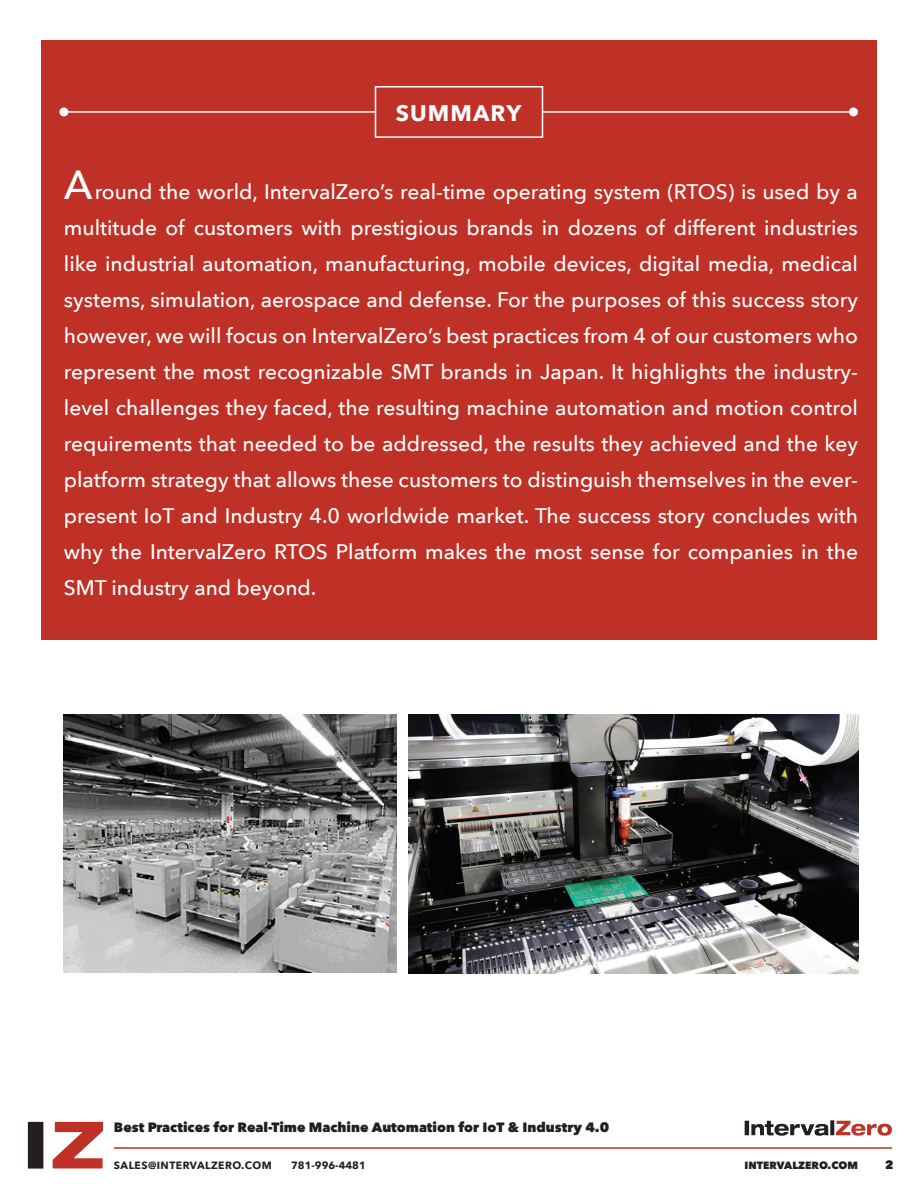
<style>
.page{position:relative;width:918px;height:1188px;background:#fff}
.page>*{position:absolute;margin:0;border:0;box-sizing:border-box;transform-origin:0 0}
.t1{font:700 22.5px "Avenir Next";letter-spacing:.05em;color:#fff}
.t2{font:500 21px/36px "Avenir Next";color:#fff;text-align:justify}
.t3{font:800 13.5px "Avenir Next";color:#231f20}
.t4{font:800 12px "Avenir Next";color:#231f20}
.t5{font:700 10.5px "Avenir Next";letter-spacing:.04em;color:#231f20}
.t6{font:800 10.5px "Avenir Next";color:#231f20}
.t7{font:700 10.5px "Avenir Next";color:#231f20}
.s1{font-size:40.5px}
</style>
<div class="page">
<hr style="left:114px;top:1147px;width:778px;height:2px;background:#bf3026">
<svg style="left:53px;top:1122px;width:50px;height:46px"></svg>
<svg style="left:28px;top:1122px;width:15px;height:47px"></svg>
<svg style="left:745px;top:1120px;width:147px;height:16px"></svg>
<div style="left:41px;top:40px;width:836px;height:600px;background:#bf3026"></div>
<div style="left:375px;top:86px;width:168px;height:52px;border:2px solid #fff"></div>
<hr style="left:64px;top:111px;width:311px;height:2px;background:#fff">
<hr style="left:542px;top:111px;width:312px;height:2px;background:#fff">
<div style="left:59px;top:107px;width:9px;height:9px;background:#fff;border-radius:50%"></div>
<div style="left:849px;top:107px;width:9px;height:9px;background:#fff;border-radius:50%"></div>
<img style="left:64px;top:714px;width:333px;height:258px">
<img style="left:409px;top:714px;width:449px;height:260px">
<p class="t1" style="left:396px;top:93px;width:127px">SUMMARY</p>
<p class="t2" style="left:64px;top:173px;width:796px"><span class="s1">A</span>round the world, IntervalZero’s real-time operating system (RTOS) is used by a multitude of customers with prestigious brands in dozens of different industries like industrial automation, manufacturing, mobile devices, digital media, medical systems, simulation, aerospace and defense. For the purposes of this success story however, we will focus on IntervalZero’s best practices from 4 of our customers who represent the most recognizable SMT brands in Japan. It highlights the industry&shy;level challenges they faced, the resulting machine automation and motion control requirements that needed to be addressed, the results they achieved and the key platform strategy that allows these customers to distinguish themselves in the ever&shy;present IoT and Industry 4.0 worldwide market. The success story concludes with why the IntervalZero RTOS Platform makes the most sense for companies in the SMT industry and beyond.</p>
<p class="t3" style="left:114px;top:1119px;width:497px">Best Practices for Real-Time Machine Automation for IoT &amp; Industry 4.0</p>
<p class="t5" style="left:114px;top:1157px;width:159px">SALES@INTERVALZERO.COM</p>
<p class="t7" style="left:291px;top:1157px;width:76px">781-996-4481</p>
<p class="t6" style="left:745px;top:1159px;width:115px">INTERVALZERO.COM</p>
<p class="t4" style="left:885px;top:1158px;width:10px">2</p>
</div>
